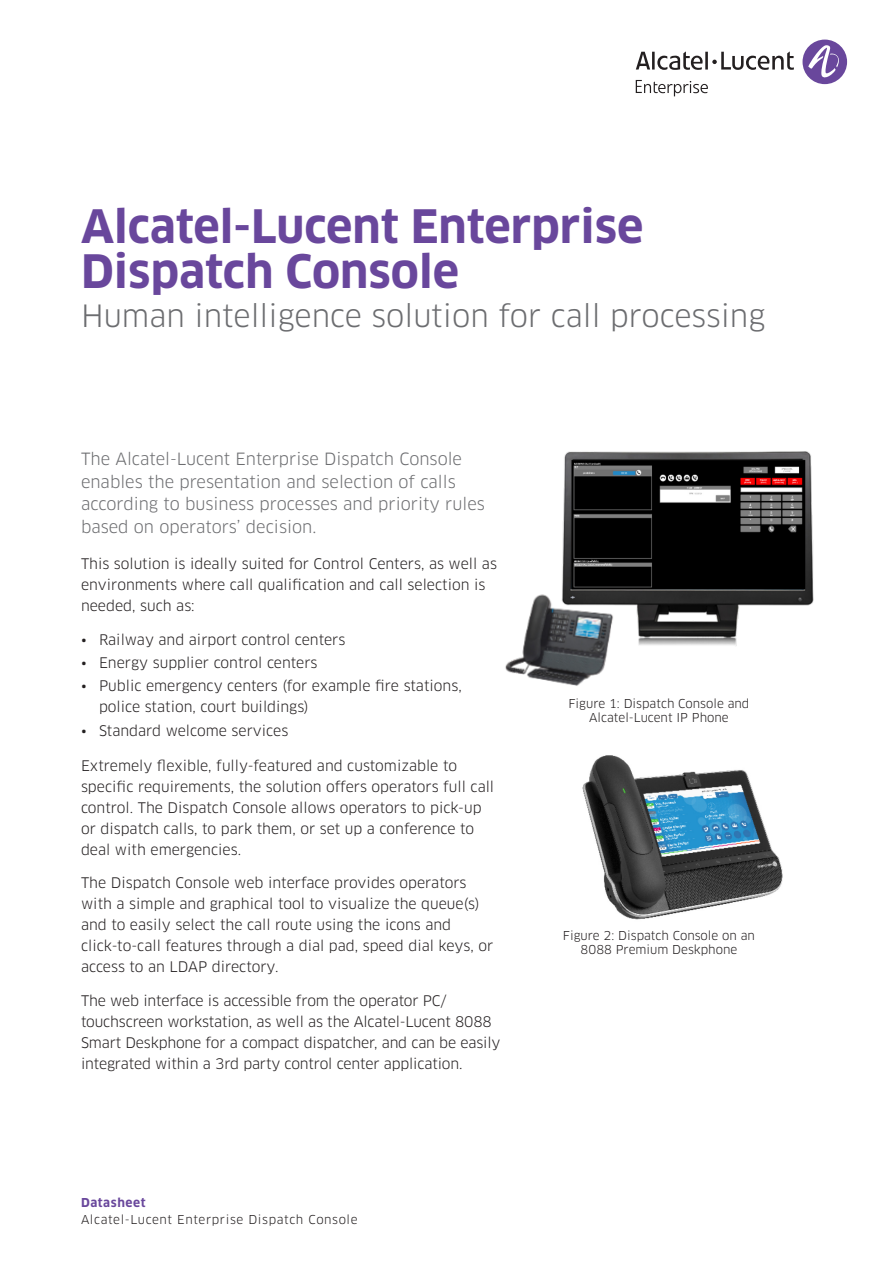
<style>
.page{position:relative;width:893px;height:1263px;background:#fff}
.page>*{position:absolute;margin:0;border:0;box-sizing:border-box;transform-origin:0 0}
.t1{font:700 45px/45px "Clan OT";color:#69479c}
.Sub_title{font:30px "Clan OT";color:#6c6d70}
.Intro_block{font:16.5px/22.5px "Clan OT";color:#6c6d70}
.Body{font:14.25px/21px "Clan OT";color:#231f20}
.Bullet_text_1{font:14.25px/21px "Clan OT";color:#231f20}
.Figure_caption{font:12px/14.4px "Clan OT";color:#231f20;text-align:center}
.Figure_caption-2{font:12px "Clan OT";letter-spacing:.05em;color:#231f20}
.t2{font:700 12px "Clan OT";letter-spacing:.05em;color:#69479c}
</style>
<div class="page">
<div style="left:802px;top:40px;width:45px;height:44px;background:#69479c;border-radius:50%"></div>
<svg style="left:808px;top:45px;width:34px;height:33px"></svg>
<svg style="left:636px;top:51px;width:158px;height:19px"></svg>
<svg style="left:636px;top:80px;width:72px;height:16px"></svg>
<img style="left:582px;top:755px;width:201px;height:165px">
<img style="left:562px;top:451px;width:252px;height:195px">
<img style="left:505px;top:584px;width:121px;height:102px">
<p class="t1" style="left:81px;top:205px;width:564px">Alcatel-Lucent Enterprise<br>Dispatch Console</p>
<p class="Sub_title" style="left:81px;top:298px;width:686px">Human intelligence solution for call processing</p>
<p class="Intro_block" style="left:81px;top:448px;width:405px">The Alcatel-Lucent Enterprise Dispatch Console enables the presentation and selection of calls according to business processes and priority rules based on operators’ decision.</p>
<p class="Body" style="left:81px;top:553px;width:417px">This solution is ideally suited for Control Centers, as well as environments where call qualification and call selection is needed, such as:</p>
<p class="Bullet_text_1" style="left:81px;top:629px;width:266px">• Railway and airport control centers</p>
<p class="Bullet_text_1" style="left:81px;top:652px;width:238px">• Energy supplier control centers</p>
<p class="Bullet_text_1" style="left:99px;top:676px;width:364px;text-indent:-18px">• Public emergency centers (for example fire stations, police station, court buildings)</p>
<p class="Bullet_text_1" style="left:81px;top:720px;width:209px">• Standard welcome services</p>
<p class="Body" style="left:81px;top:755px;width:415px">Extremely flexible, fully-featured and customizable to specific requirements, the solution offers operators full call control. The Dispatch Console allows operators to pick-up or dispatch calls, to park them, or set up a conference to deal with emergencies.</p>
<p class="Body" style="left:81px;top:873px;width:414px">The Dispatch Console web interface provides operators with a simple and graphical tool to visualize the queue(s) and to easily select the call route using the icons and click-to-call features through a dial pad, speed dial keys, or access to an LDAP directory.</p>
<p class="Body" style="left:81px;top:990px;width:421px">The web interface is accessible from the operator PC/ touchscreen workstation, as well as the Alcatel-Lucent 8088<br>Smart Deskphone for a compact dispatcher, and can be easily integrated within a 3rd party control center application.</p>
<p class="t2" style="left:81px;top:1196px;width:66px">Datasheet</p>
<p class="Figure_caption-2" style="left:81px;top:1212px;width:278px">Alcatel-Lucent Enterprise Dispatch Console</p>
<p class="Figure_caption" style="left:568px;top:696px;width:182px">Figure 1: Dispatch Console and<br>Alcatel-Lucent IP Phone</p>
<p class="Figure_caption" style="left:563px;top:928px;width:193px">Figure 2: Dispatch Console on an<br>8088 Premium Deskphone</p>
</div>
